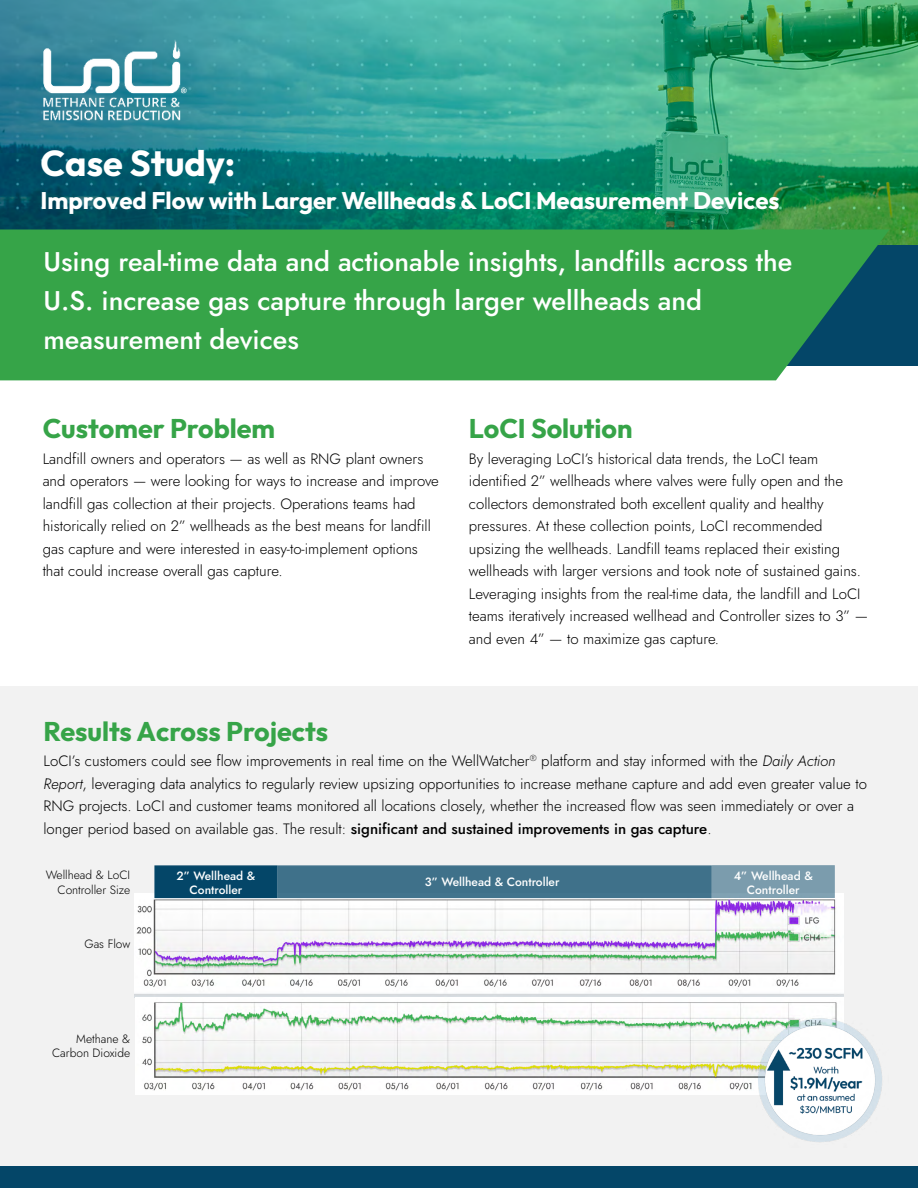
<style>
.page{position:relative;width:918px;height:1188px;background:#fff}
.page>*{position:absolute;margin:0;border:0;box-sizing:border-box;transform-origin:0 0}
.t1{font:100 36px "Outfit";color:#fff}
.t2{font:500 27px/39px "Jost";color:#fff}
.t3{font:100 27px "Outfit";color:#36a448}
.t4{font:100 24px "Outfit";color:#fff}
.t5{font:300 15px/22.5px "Jost";color:#000}
.t6{font:500 12px/14.4px "Jost";color:#fff;text-align:center}
.t7{font:300 12px/14.4px "Jost";color:#000;text-align:right}
.s1{font-style:italic}
.s2{font-weight:500}
</style>
<div class="page">
<div style="left:0;top:687px;width:918px;height:501px;background:#f2f2f2"></div>
<img style="left:0;top:0;width:918px;height:245px">
<svg style="left:20px;top:19px;width:189px;height:109px;background:#519aa9"></svg>
<div style="left:0;top:245px;width:918px;height:121px;background:#044668"></div>
<div style="left:0;top:230px;width:890px;height:150px;background:#36a448"></div>
<img style="left:135px;top:894px;width:709px;height:200px">
<div style="left:154px;top:865px;width:124px;height:33px;background:#044668;border:2px solid #044668"></div>
<div style="left:278px;top:865px;width:434px;height:33px;background:#3f718a;border:2px solid #044668"></div>
<div style="left:712px;top:865px;width:123px;height:33px;background:#7b9cad"></div>
<div style="left:0;top:1166px;width:918px;height:22px;background:#044668"></div>
<img style="left:755px;top:1016px;width:127px;height:126px">
<h1 class="t1" style="left:40px;top:142px;width:196px">Case Study:</h1>
<h3 class="t4" style="left:40px;top:186px;width:740px">Improved Flow with Larger Wellheads &amp; LoCI Measurement Devices</h3>
<h2 class="t2" style="left:44px;top:242px;width:750px">Using real-time data and actionable insights, landfills across the<br>U.S. increase gas capture through larger wellheads and measurement devices</h2>
<h2 class="t3" style="left:43px;top:413px;width:234px">Customer Problem</h2>
<p class="t5" style="left:43px;top:447px;width:398px">Landfill owners and operators — as well as RNG plant owners and operators — were looking for ways to increase and improve landfill gas collection at their projects. Operations teams had historically relied on 2” wellheads as the best means for landfill gas capture and were interested in easy-to-implement options that could increase overall gas capture.</p>
<h2 class="t3" style="left:469px;top:413px;width:165px">LoCI Solution</h2>
<p class="t5" style="left:469px;top:447px;width:401px">By leveraging LoCI’s historical data trends, the LoCI team identified 2” wellheads where valves were fully open and the collectors demonstrated both excellent quality and healthy pressures. At these collection points, LoCI recommended upsizing the wellheads. Landfill teams replaced their existing wellheads with larger versions and took note of sustained gains.<br>Leveraging insights from the real-time data, the landfill and LoCI teams iteratively increased wellhead and Controller sizes to 3” — and even 4” — to maximize gas capture.</p>
<h2 class="t3" style="left:44px;top:715px;width:286px">Results Across Projects</h2>
<p class="t5" style="left:43px;top:750px;width:825px">LoCI’s customers could see flow improvements in real time on the WellWatcher<sup>®</sup> platform and stay informed with the <span class="s1">Daily Action Report</span>, leveraging data analytics to regularly review upsizing opportunities to increase methane capture and add even greater value to RNG projects. LoCI and customer teams monitored all locations closely, whether the increased flow was seen immediately or over a longer period based on available gas. The result: <span class="s2">significant and sustained improvements in gas capture</span>.</p>
<p class="t7" style="left:46px;top:868px;width:86px">Wellhead &amp; LoCI<br>Controller Size</p>
<p class="t6" style="left:177px;top:868px;width:80px">2” Wellhead &amp;<br>Controller</p>
<p class="t7" style="left:84px;top:937px;width:47px">Gas Flow</p>
<p class="t7" style="left:52px;top:1031px;width:80px">Methane &amp;<br>Carbon Dioxide</p>
<p class="t6" style="left:425px;top:875px;width:136px">3” Wellhead &amp; Controller</p>
<p class="t6" style="left:734px;top:868px;width:81px">4” Wellhead &amp;<br>Controller</p>
</div>
